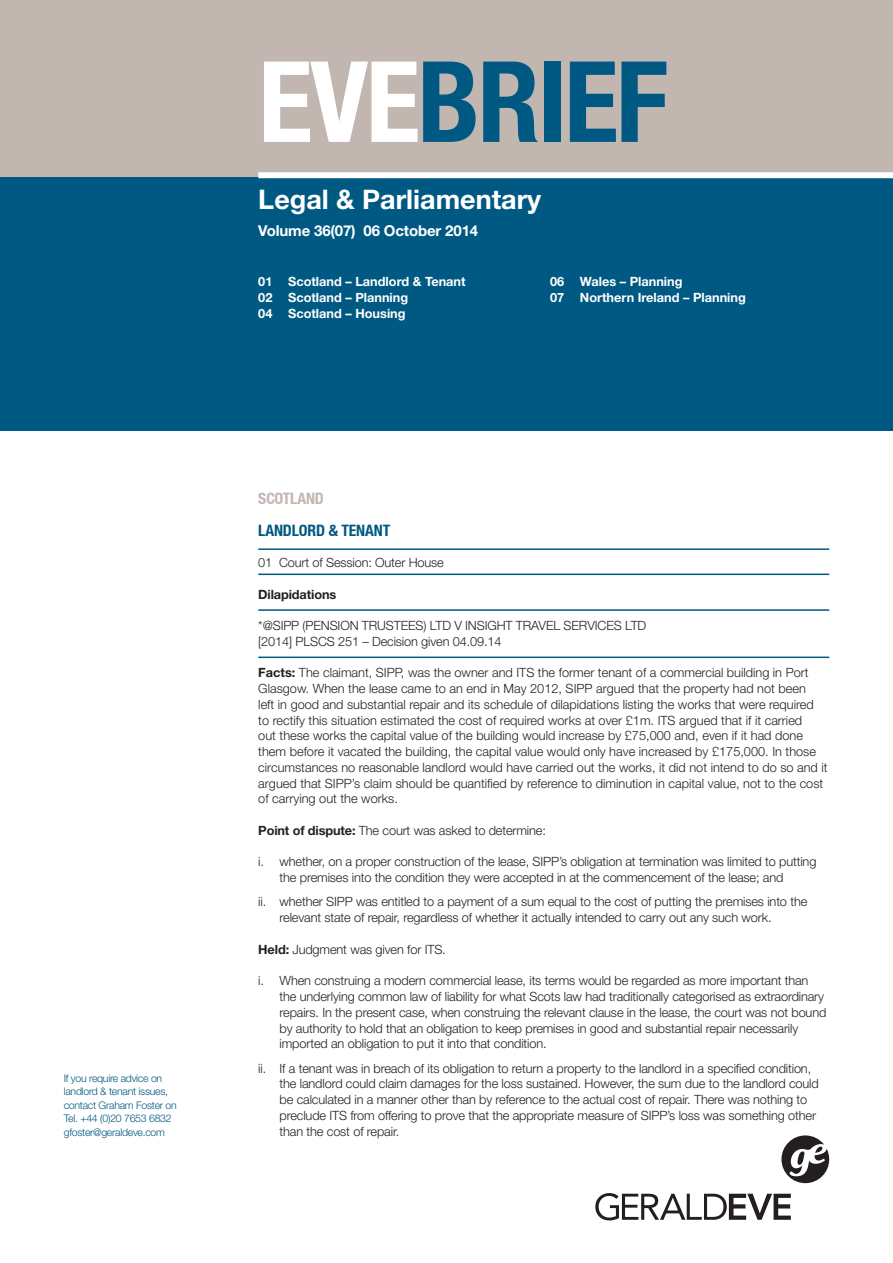
<style>
.page{position:relative;width:893px;height:1263px;background:#fff}
.page>*{position:absolute;margin:0;border:0;box-sizing:border-box;transform-origin:0 0}
.t1{font:700 condensed 112.5px "Helvetica Neue LT";letter-spacing:-.02em;color:#005983}
.t2{font:700 27px "Helvetica Neue";color:#fff}
.t3{font:700 condensed 15.75px "Helvetica Neue LT";letter-spacing:-.01em;color:#005983}
.t4{font:700 condensed 15.75px "Helvetica Neue LT";letter-spacing:-.01em;color:#c2b6b1}
.t5{font:700 15px "Helvetica Neue";letter-spacing:-.01em;color:#fff}
.t6{font:300 12.75px/15.8px "Helvetica Neue";letter-spacing:-.01em;color:#231f20}
.t7{font:700 12.75px "Helvetica Neue";color:#fff}
.t8{font:700 12.75px "Helvetica Neue";letter-spacing:-.01em;color:#231f20}
.t9{font:300 10.5px "Helvetica Neue";letter-spacing:-.025em;color:#005983}
.s1{color:#fff}
.s2{font-weight:700}
</style>
<div class="page">
<div style="left:0;top:176px;width:893px;height:255px;background:#005983"></div>
<div style="left:0;top:0;width:893px;height:176px;background:#c2b6b1"></div>
<div style="left:258px;top:172px;width:635px;height:6px;background:#fff"></div>
<svg style="left:781px;top:1135px;width:48px;height:48px"></svg>
<svg style="left:595px;top:1193px;width:196px;height:27px"></svg>
<hr style="left:258px;top:548px;width:571px;height:2px;background:#005983">
<hr style="left:258px;top:573px;width:571px;height:2px;background:#005983">
<hr style="left:258px;top:609px;width:571px;height:2px;background:#005983">
<hr style="left:258px;top:656px;width:571px;height:2px;background:#005983">
<p class="t9" style="left:64px;top:1071px;width:100px">If you require advice on</p>
<p class="t9" style="left:64px;top:1085px;width:106px">landlord &amp; tenant issues,</p>
<p class="t9" style="left:64px;top:1098px;width:115px">contact Graham Foster on</p>
<p class="t9" style="left:64px;top:1112px;width:109px">Tel. +44 (0)20 7653 6832</p>
<p class="t9" style="left:64px;top:1125px;width:103px">gfoster@geraldeve.com</p>
<p class="t1" style="left:258px;top:34px;width:411px"><span class="s1">EVE</span>BRIEF</p>
<p class="t2" style="left:258px;top:182px;width:284px">Legal &amp; Parliamentary</p>
<p class="t5" style="left:258px;top:221px;width:221px">Volume 36(07) 06 October 2014</p>
<p class="t7" style="left:258px;top:274px;width:209px">01 Scotland – Landlord &amp; Tenant</p>
<p class="t7" style="left:258px;top:290px;width:151px">02 Scotland – Planning</p>
<p class="t7" style="left:258px;top:305px;width:149px">04 Scotland – Housing</p>
<p class="t7" style="left:550px;top:274px;width:134px">06 Wales – Planning</p>
<p class="t7" style="left:550px;top:290px;width:197px">07 Northern Ireland – Planning</p>
<p class="t4" style="left:258px;top:489px;width:67px">SCOTLAND</p>
<p class="t3" style="left:258px;top:520px;width:133px">LANDLORD &amp; TENANT</p>
<p class="t6" style="left:258px;top:554px;width:187px">01 Court of Session: Outer House</p>
<p class="t8" style="left:258px;top:586px;width:79px">Dilapidations</p>
<p class="t6" style="left:258px;top:617px;width:390px">*@SIPP (PENSION TRUSTEES) LTD V INSIGHT TRAVEL SERVICES LTD [2014] PLSCS 251 – Decision given 04.09.14</p>
<p class="t6" style="left:258px;top:665px;width:571px"><span class="s2">Facts:</span> The claimant, SIPP, was the owner and ITS the former tenant of a commercial building in Port Glasgow. When the lease came to an end in May 2012, SIPP argued that the property had not been<br>left in good and substantial repair and its schedule of dilapidations listing the works that were required to rectify this situation estimated the cost of required works at over £1m. ITS argued that if it carried<br>out these works the capital value of the building would increase by £75,000 and, even if it had done them before it vacated the building, the capital value would only have increased by £175,000. In those circumstances no reasonable landlord would have carried out the works, it did not intend to do so and it argued that SIPP’s claim should be quantified by reference to diminution in capital value, not to the cost of carrying out the works.</p>
<p class="t6" style="left:258px;top:822px;width:289px"><span class="s2">Point of dispute:</span> The court was asked to determine:</p>
<p class="t6" style="left:280px;top:854px;width:538px;text-indent:-21px">i. whether, on a proper construction of the lease, SIPP’s obligation at termination was limited to putting the premises into the condition they were accepted in at the commencement of the lease; and</p>
<p class="t6" style="left:280px;top:894px;width:529px;text-indent:-21px">ii. whether SIPP was entitled to a payment of a sum equal to the cost of putting the premises into the relevant state of repair, regardless of whether it actually intended to carry out any such work.</p>
<p class="t6" style="left:258px;top:941px;width:189px"><span class="s2">Held:</span> Judgment was given for ITS.</p>
<p class="t6" style="left:280px;top:972px;width:548px;text-indent:-21px">i. When construing a modern commercial lease, its terms would be regarded as more important than the underlying common law of liability for what Scots law had traditionally categorised as extraordinary repairs. In the present case, when construing the relevant clause in the lease, the court was not bound by authority to hold that an obligation to keep premises in good and substantial repair necessarily imported an obligation to put it into that condition.</p>
<p class="t6" style="left:280px;top:1060px;width:541px;text-indent:-21px">ii. If a tenant was in breach of its obligation to return a property to the landlord in a specified condition, the landlord could claim damages for the loss sustained. However, the sum due to the landlord could be calculated in a manner other than by reference to the actual cost of repair. There was nothing to preclude ITS from offering to prove that the appropriate measure of SIPP’s loss was something other than the cost of repair.</p>
</div>
